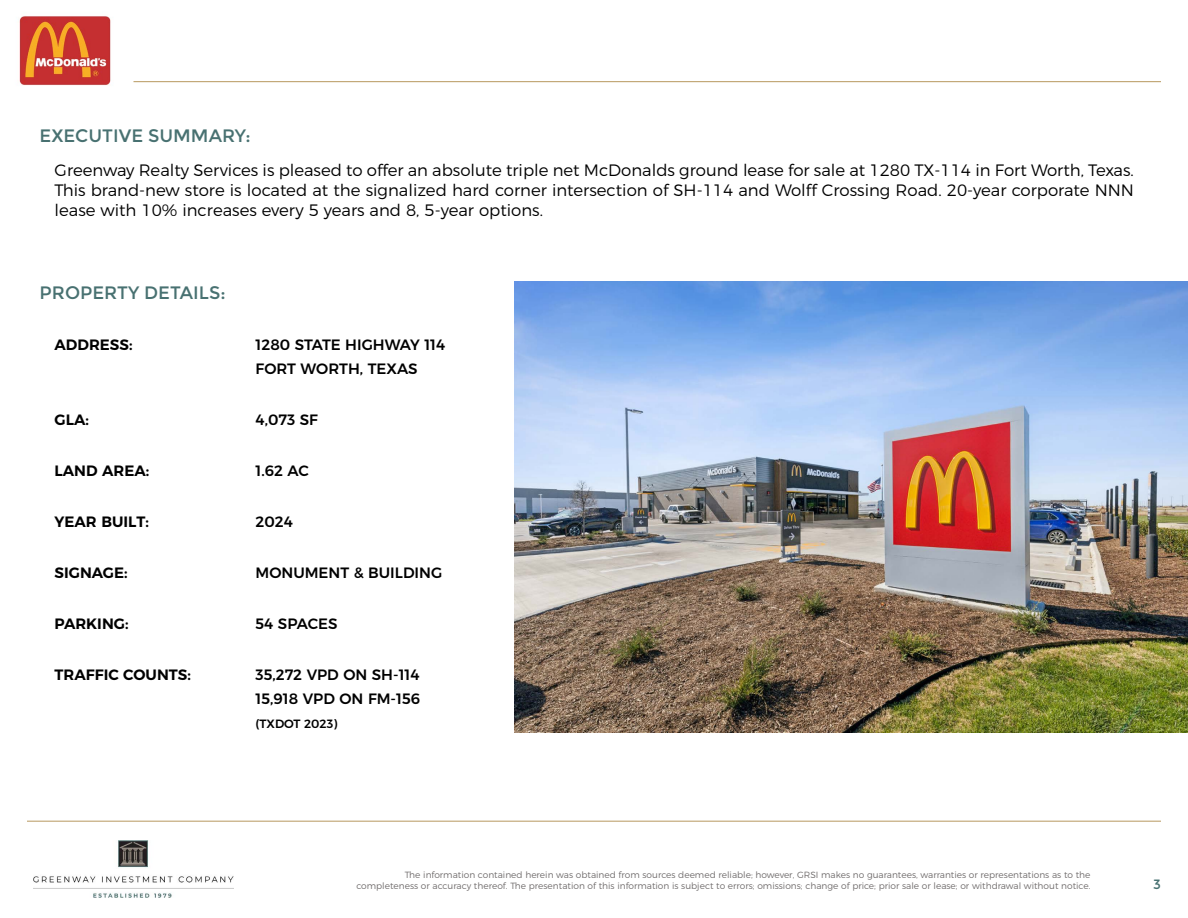
<style>
.page{position:relative;width:1188px;height:918px;background:#fff}
.page>*{position:absolute;margin:0;border:0;box-sizing:border-box;transform-origin:0 0}
.t1{font:18px "Montserrat";color:#487171}
.t2{font:300 16.5px/19.8px "Montserrat";color:#000;text-align:justify}
.t3{font:500 15px/24px "Montserrat";color:#000}
.t4{font:600 15px "Montserrat";color:#000}
.t5{font:13.5px "Montserrat";color:#487171}
.t6{font:500 12px "Montserrat";color:#000}
.t7{font:300 9px/10.8px "Montserrat";color:#6f6b6b;text-align:right}
</style>
<div class="page">
<img style="left:33px;top:840px;width:201px;height:58px">
<hr style="left:133px;top:81px;width:1028px;height:1px;background:#b7985f">
<hr style="left:27px;top:821px;width:1134px;height:1px;background:#b7985f">
<img style="left:19px;top:16px;width:92px;height:70px">
<img style="left:514px;top:281px;width:674px;height:451px">
<h1 class="t1" style="left:40px;top:125px;width:213px">EXECUTIVE SUMMARY:</h1>
<p class="t2" style="left:55px;top:159px;width:1081px">Greenway Realty Services is pleased to offer an absolute triple net McDonalds ground lease for sale at 1280 TX-114 in Fort Worth, Texas.<br>This brand-new store is located at the signalized hard corner intersection of SH-114 and Wolff Crossing Road. 20-year corporate NNN lease with 10% increases every 5 years and 8, 5-year options.</p>
<h1 class="t1" style="left:40px;top:282px;width:188px">PROPERTY DETAILS:</h1>
<h3 class="t4" style="left:55px;top:332px;width:79px">ADDRESS:</h3>
<h3 class="t3" style="left:256px;top:331px;width:191px">1280 STATE HIGHWAY 114<br>FORT WORTH, TEXAS</h3>
<h3 class="t4" style="left:55px;top:407px;width:36px">GLA:</h3>
<h3 class="t3" style="left:256px;top:406px;width:64px">4,073 SF</h3>
<h3 class="t4" style="left:55px;top:458px;width:96px">LAND AREA:</h3>
<h3 class="t3" style="left:256px;top:457px;width:55px">1.62 AC</h3>
<h3 class="t4" style="left:55px;top:509px;width:96px">YEAR BUILT:</h3>
<h3 class="t3" style="left:256px;top:508px;width:39px">2024</h3>
<h3 class="t4" style="left:55px;top:560px;width:75px">SIGNAGE:</h3>
<h3 class="t3" style="left:256px;top:559px;width:188px">MONUMENT &amp; BUILDING</h3>
<h3 class="t4" style="left:55px;top:611px;width:75px">PARKING:</h3>
<h3 class="t3" style="left:256px;top:610px;width:83px">54 SPACES</h3>
<h3 class="t4" style="left:55px;top:662px;width:138px">TRAFFIC COUNTS:</h3>
<h3 class="t3" style="left:256px;top:661px;width:166px">35,272 VPD ON SH-114<br>15,918 VPD ON FM-156</h3>
<h3 class="t6" style="left:256px;top:714px;width:83px">(TXDOT 2023)</h3>
<p class="t7" style="left:356px;top:868px;width:736px">The information contained herein was obtained from sources deemed reliable; however, GRSI makes no guarantees, warranties or representations as to the completeness or accuracy thereof. The presentation of this information is subject to errors; omissions; change of price; prior sale or lease; or withdrawal without notice.</p>
<h3 class="t5" style="left:1153px;top:876px;width:9px">3</h3>
</div>
